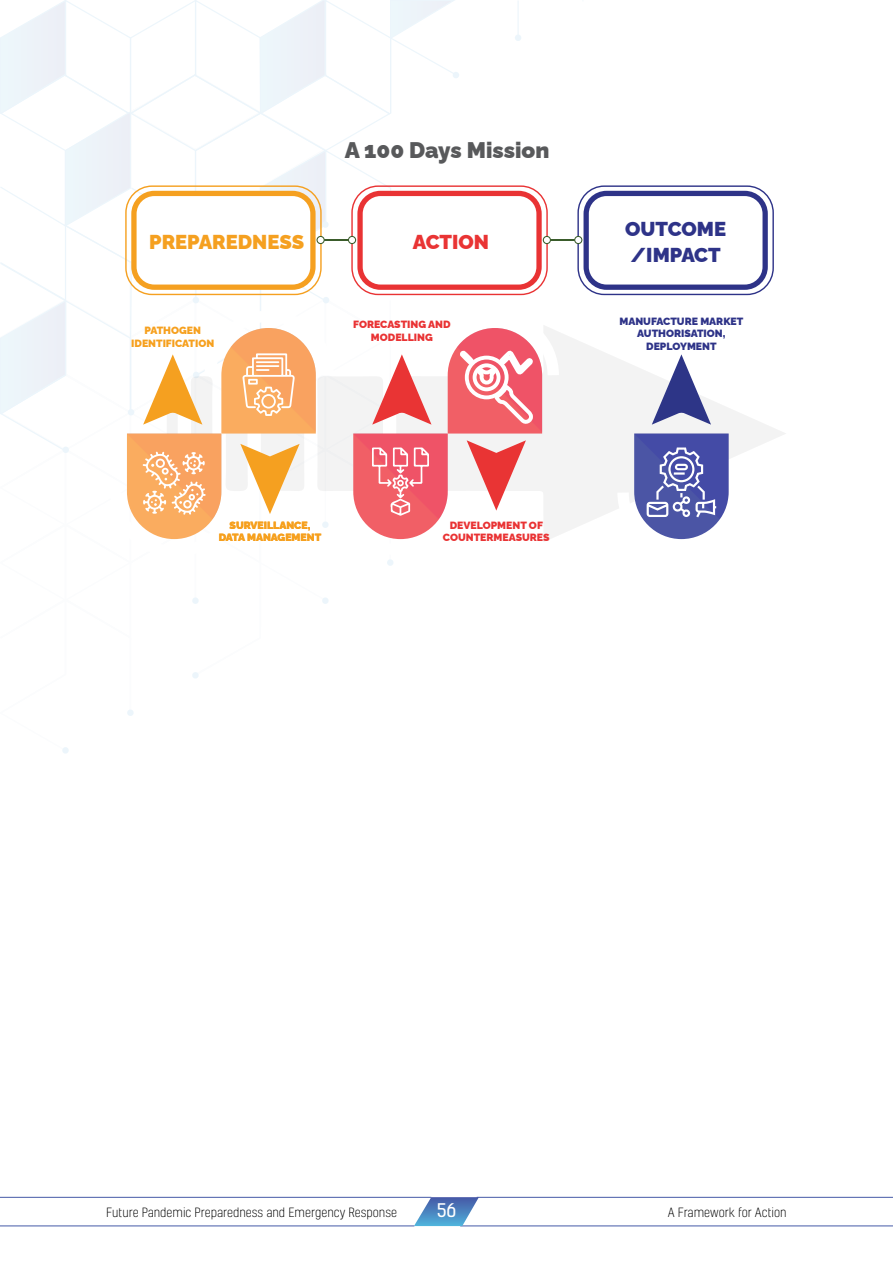
<style>
.page{position:relative;width:893px;height:1263px;background:#fff}
.page>*{position:absolute;margin:0;border:0;box-sizing:border-box;transform-origin:0 0}
.t1{font:900 22.5px "Raleway";color:#58595b}
.t2{font:900 20.1px/26.4px "Raleway";color:#2e3388}
.t3{font:900 20.1px "Raleway";color:#f5a020}
.t4{font:900 20.1px "Raleway";color:#e93434}
.t5{font:18px "Kelson Sans";color:#fff}
.t6{font:300 12.3px "Kelson";color:#000}
.t7{font:900 10.5px/12.6px "Raleway";color:#e93334;text-align:center}
.t8{font:900 10.5px/12.6px "Raleway";color:#f6a01e;text-align:center}
.t9{font:900 10.5px/12.6px "Raleway";color:#2e3388;text-align:center}
</style>
<div class="page">
<hr style="left:477px;top:1197px;width:416px;height:1px;background:#455aa7">
<hr style="left:460px;top:1226px;width:433px;height:1px;background:#455aa7">
<hr style="left:0;top:1197px;width:431px;height:1px;background:#455aa7">
<hr style="left:0;top:1226px;width:414px;height:1px;background:#455aa7">
<svg style="left:414px;top:1197px;width:65px;height:29px"></svg>
<svg style="left:565px;top:335px;width:220px;height:197px;fill:#f3f3f3"></svg>
<hr style="left:547px;top:240px;width:31px;height:1px;background:#3a5c2b">
<svg style="left:574px;top:185px;width:200px;height:110px"></svg>
<svg style="left:652px;top:354px;width:59px;height:71px"></svg>
<svg style="left:0;top:0;width:565px;height:754px"></svg>
<svg style="left:612px;top:433px;width:140px;height:107px"></svg>
<h1 class="t1" style="left:345px;top:132px;width:206px">A 100 Days Mission</h1>
<h2 class="t3" style="left:149px;top:226px;width:157px">PREPAREDNESS</h2>
<h2 class="t4" style="left:413px;top:226px;width:78px">ACTION</h2>
<p class="t8" style="left:131px;top:323px;width:85px">PATHOGEN<br>IDENTIFICATION</p>
<p class="t7" style="left:353px;top:317px;width:99px">FORECASTING AND<br>MODELLING</p>
<p class="t8" style="left:219px;top:517px;width:104px">SURVEILLANCE,<br>DATA MANAGEMENT</p>
<p class="t7" style="left:443px;top:517px;width:108px">DEVELOPMENT OF<br>COUNTERMEASURES</p>
<h2 class="t2" style="left:625px;top:213px;width:102px">OUTCOME /IMPACT</h2>
<p class="t9" style="left:619px;top:313px;width:125px">MANUFACTURE MARKET<br>AUTHORISATION,<br>DEPLOYMENT</p>
<p class="t6" style="left:106px;top:1205px;width:292px">Future Pandemic Preparedness and Emergency Response</p>
<h3 class="t5" style="left:437px;top:1199px;width:21px">56</h3>
<p class="t6" style="left:668px;top:1204px;width:120px">A Framework for Action</p>
</div>
